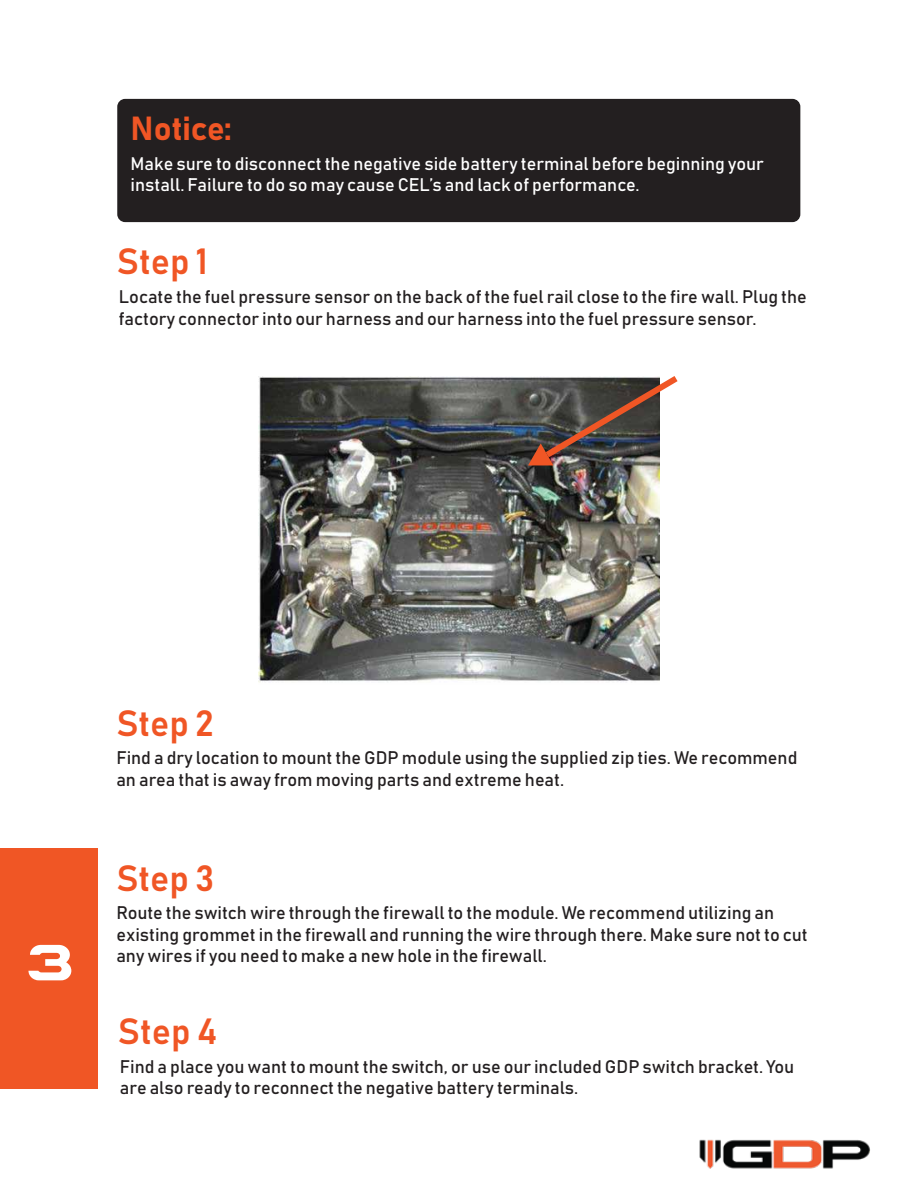
<style>
.page{position:relative;width:918px;height:1188px;background:#fff}
.page>*{position:absolute;margin:0;border:0;box-sizing:border-box;transform-origin:0 0}
.t1{font:700 53.1px "Plateia";color:#fff}
.t2{font:36px "Bahnschrift";color:#f05625}
.t3{font:33px "Bahnschrift";color:#f05625}
.t4{font:18px/21.6px "Bahnschrift";color:#231f20}
.t5{font:18px/21.6px "Bahnschrift";color:#fff}
</style>
<div class="page">
<div style="left:0;top:848px;width:97px;height:241px;background:#f05625"></div>
<img style="left:699px;top:1139px;width:171px;height:30px">
<div style="left:117px;top:99px;width:683px;height:123px;background:#231f20;border-radius:8px"></div>
<img style="left:258px;top:376px;width:402px;height:307px">
<img style="left:528px;top:376px;width:150px;height:89px">
<h3 class="t3" style="left:131px;top:107px;width:103px">Notice:</h3>
<p class="t5" style="left:131px;top:152px;width:635px">Make sure to disconnect the negative side battery terminal before beginning your install. Failure to do so may cause CEL’s and lack of performance.</p>
<h2 class="t2" style="left:117px;top:239px;width:92px">Step 1</h2>
<p class="t4" style="left:119px;top:286px;width:689px">Locate the fuel pressure sensor on the back of the fuel rail close to the fire wall. Plug the factory connector into our harness and our harness into the fuel pressure sensor.</p>
<h1 class="t1" style="left:26px;top:931px;width:49px">3</h1>
<h2 class="t2" style="left:116px;top:700px;width:99px">Step 2</h2>
<p class="t4" style="left:116px;top:747px;width:683px">Find a dry location to mount the GDP module using the supplied zip ties. We recommend an area that is away from moving parts and extreme heat.</p>
<h2 class="t2" style="left:116px;top:855px;width:99px">Step 3</h2>
<p class="t4" style="left:116px;top:902px;width:693px">Route the switch wire through the firewall to the module. We recommend utilizing an existing grommet in the firewall and running the wire through there. Make sure not to cut any wires if you need to make a new hole in the firewall.</p>
<h2 class="t2" style="left:118px;top:1009px;width:101px">Step 4</h2>
<p class="t4" style="left:120px;top:1055px;width:676px">Find a place you want to mount the switch, or use our included GDP switch bracket. You are also ready to reconnect the negative battery terminals.</p>
</div>
